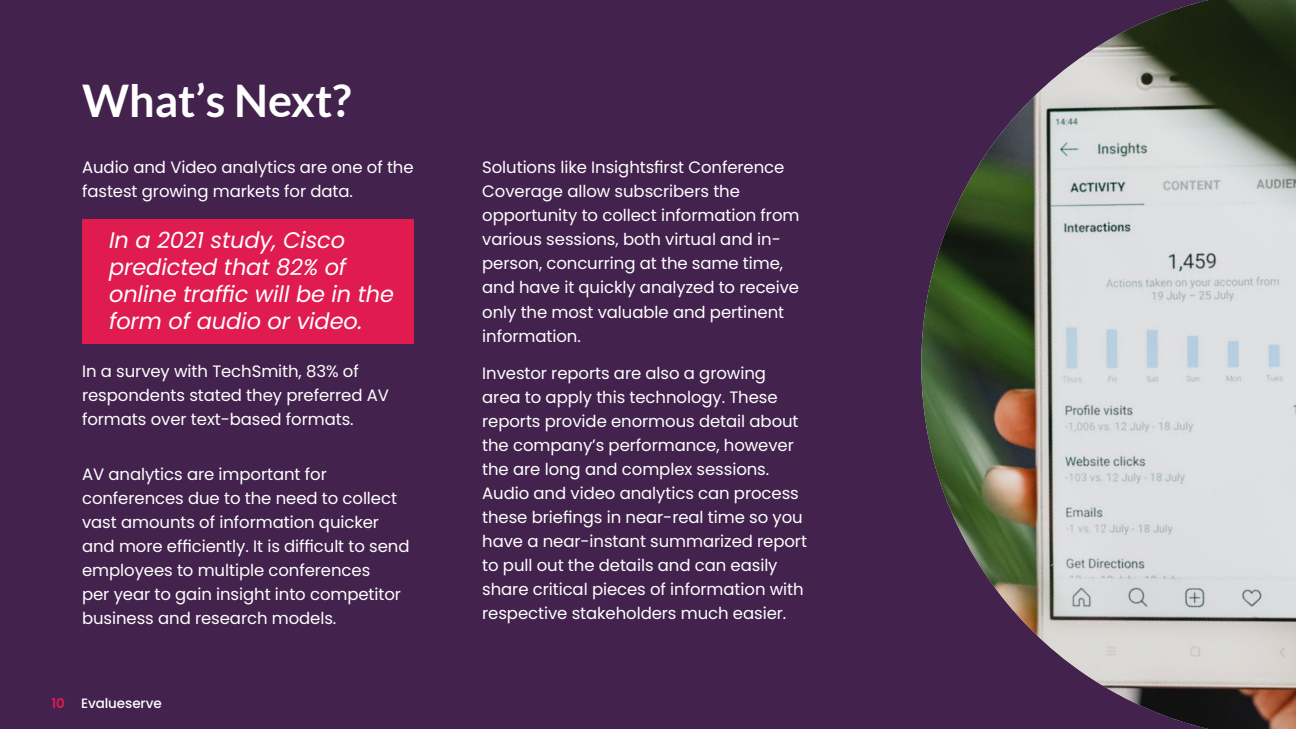
<style>
.page{position:relative;width:1296px;height:729px;background:#43224d}
.page>*{position:absolute;margin:0;border:0;box-sizing:border-box;transform-origin:0 0}
.t1{font:700 45px "Lato";color:#fff}
.t2{font:italic 22.5px/27px "Poppins";letter-spacing:-.005em;color:#fff}
.t3{font:16.5px/24px "Poppins";letter-spacing:-.005em;color:#fff}
.t4{font:500 13.5px "Poppins";letter-spacing:-.005em;color:#fff}
.s1{font-weight:600;color:#df1b50}
</style>
<div class="page">
<div style="left:82px;top:219px;width:332px;height:125px;background:#df1b50"></div>
<img style="left:921px;top:0;width:375px;height:729px">
<h1 class="t1" style="left:82px;top:75px;width:271px">What’s Next?</h1>
<p class="t3" style="left:82px;top:156px;width:333px">Audio and Video analytics are one of the fastest growing markets for data.</p>
<h2 class="t2" style="left:109px;top:227px;width:287px">In a 2021 study, Cisco predicted that 82% of online traffic will be in the form of audio or video.</h2>
<p class="t3" style="left:82px;top:360px;width:308px">In a survey with TechSmith, 83% of respondents stated they preferred AV formats over text-based formats.</p>
<p class="t3" style="left:82px;top:462px;width:329px">AV analytics are important for conferences due to the need to collect vast amounts of information quicker and more efficiently. It is difficult to send employees to multiple conferences<br>per year to gain insight into competitor business and research models.</p>
<p class="t4" style="left:51px;top:696px;width:112px"><span class="s1">10</span> Evalueserve</p>
<p class="t3" style="left:482px;top:156px;width:319px">Solutions like Insightsfirst Conference Coverage allow subscribers the opportunity to collect information from various sessions, both virtual and in&shy;person, concurring at the same time, and have it quickly analyzed to receive only the most valuable and pertinent information.</p>
<p class="t3" style="left:482px;top:361px;width:326px">Investor reports are also a growing area to apply this technology. These reports provide enormous detail about the company’s performance, however the are long and complex sessions.<br>Audio and video analytics can process these briefings in near-real time so you have a near-instant summarized report to pull out the details and can easily share critical pieces of information with respective stakeholders much easier.</p>
</div>
